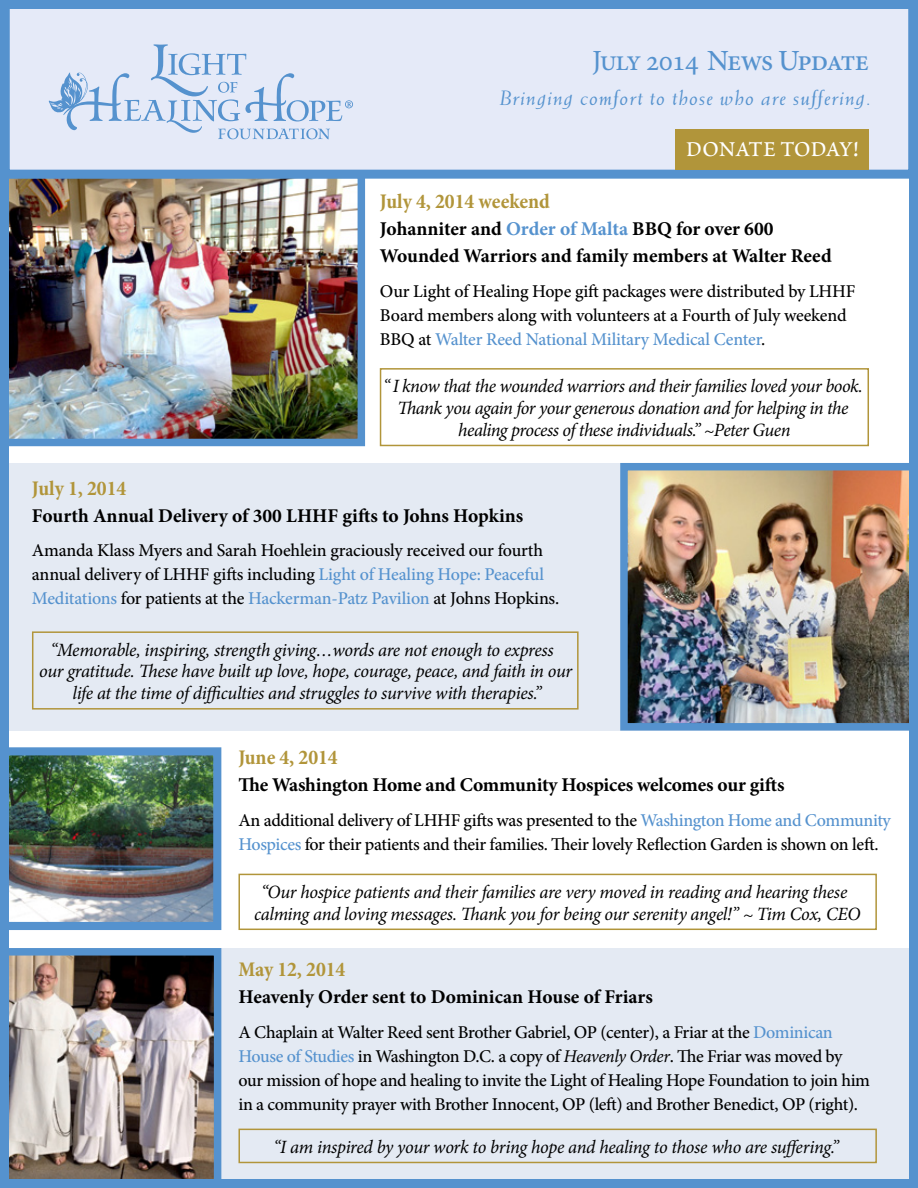
<style>
.page{position:relative;width:918px;height:1188px;background:#fff}
.page>*{position:absolute;margin:0;border:0;box-sizing:border-box;transform-origin:0 0}
.t1{font:32.4px "Poetica Roman Small Caps";letter-spacing:-.05em;color:#fff}
.t2{font:500 29.25px "Minion Pro";letter-spacing:-.055em;color:#5592ce}
.t3{font:700 condensed 21px "Minion Pro";color:#b1953a}
.t4{font:italic 20.85px "Weiss Std";letter-spacing:.04em;color:#5592ce;scale:1.1 1}
.t5{font:700 19.5px/27px "Minion Pro";letter-spacing:-.005em;color:#000}
.t6{font:italic 18.75px/21.8px "Minion Pro";letter-spacing:-.025em;color:#000;text-align:center}
.t7{font:500 18px/24px "Minion Pro";letter-spacing:-.02em;color:#000}
.s1{font-weight:400}
.s2{color:#5592ce}
.s3{font-weight:400;font-style:italic}
</style>
<div class="page">
<img style="left:10px;top:179px;width:898px;height:999px">
<div style="left:5px;top:4px;width:908px;height:170px;background:#e5eaf8"></div>
<div style="left:1px;top:0;width:916px;height:179px;border:9px solid #5592ce"></div>
<div style="left:0;top:0;width:918px;height:1188px;border:9px solid #5592ce"></div>
<div style="left:676px;top:129px;width:193px;height:41px;background:#b1953a"></div>
<svg style="left:48px;top:44px;width:305px;height:95px"></svg>
<h2 class="t2" style="left:592px;top:41px;width:278px"><span class="s1">July 2014</span> News Update</h2>
<p class="t4" style="left:500px;top:85px;width:339px">Bringing comfort to those who are suffering.</p>
<h1 class="t1" style="left:685px;top:135px;width:176px">donate today!</h1>
<p class="t3" style="left:380px;top:187px;width:171px">July 4, 2014 weekend</p>
<p class="t5" style="left:380px;top:215px;width:453px">Johanniter and <span class="s2">Order of Malta</span> BBQ for over 600<br>Wounded Warriors and family members at Walter Reed</p>
<p class="t7" style="left:380px;top:279px;width:477px">Our Light of Healing Hope gift packages were distributed by LHHF<br>Board members along with volunteers at a Fourth of July weekend<br>BBQ at <span class="s2">Walter Reed National Military Medical Center</span>.</p>
<p class="t6" style="left:383px;top:375px;width:481px">“ I know that the wounded warriors and their families loved your book.<br>Thank you again for your generous donation and for helping in the healing process of these individuals.” ~Peter Guen</p>
<p class="t3" style="left:32px;top:473px;width:96px">July 1, 2014</p>
<p class="t5" style="left:32px;top:502px;width:493px">Fourth Annual Delivery of 300 LHHF gifts to Johns Hopkins</p>
<p class="t7" style="left:32px;top:538px;width:529px">Amanda Klass Myers and Sarah Hoehlein graciously received our fourth annual delivery of LHHF gifts including <span class="s2">Light of Healing Hope: Peaceful<br>Meditations</span> for patients at the <span class="s2">Hackerman-Patz Pavilion</span> at Johns Hopkins.</p>
<p class="t6" style="left:39px;top:639px;width:535px">“Memorable, inspiring, strength giving…words are not enough to express<br>our gratitude. These have built up love, hope, courage, peace, and faith in our life at the time of difficulties and struggles to survive with therapies.”</p>
<p class="t3" style="left:238px;top:743px;width:101px">June 4, 2014</p>
<p class="t5" style="left:238px;top:771px;width:548px">The Washington Home and Community Hospices welcomes our gifts</p>
<p class="t7" style="left:238px;top:808px;width:654px">An additional delivery of LHHF gifts was presented to the <span class="s2">Washington Home and Community<br>Hospices</span> for their patients and their families. Their lovely Reflection Garden is shown on left.</p>
<p class="t6" style="left:254px;top:881px;width:608px">“Our hospice patients and their families are very moved in reading and hearing these calming and loving messages. Thank you for being our serenity angel!” ~ Tim Cox, CEO</p>
<p class="t3" style="left:238px;top:955px;width:108px">May 12, 2014</p>
<p class="t5" style="left:238px;top:983px;width:416px">Heavenly Order sent to Dominican House of Friars</p>
<p class="t7" style="left:238px;top:1020px;width:633px">A Chaplain at Walter Reed sent Brother Gabriel, OP (center), a Friar at the <span class="s2">Dominican House of Studies</span> in Washington D.C. a copy of <span class="s3">Heavenly Order</span>. The Friar was moved by our mission of hope and healing to invite the Light of Healing Hope Foundation to join him in a community prayer with Brother Innocent, OP (left) and Brother Benedict, OP (right).</p>
<p class="t6" style="left:274px;top:1136px;width:567px">“I am inspired by your work to bring hope and healing to those who are suffering.”</p>
</div>
